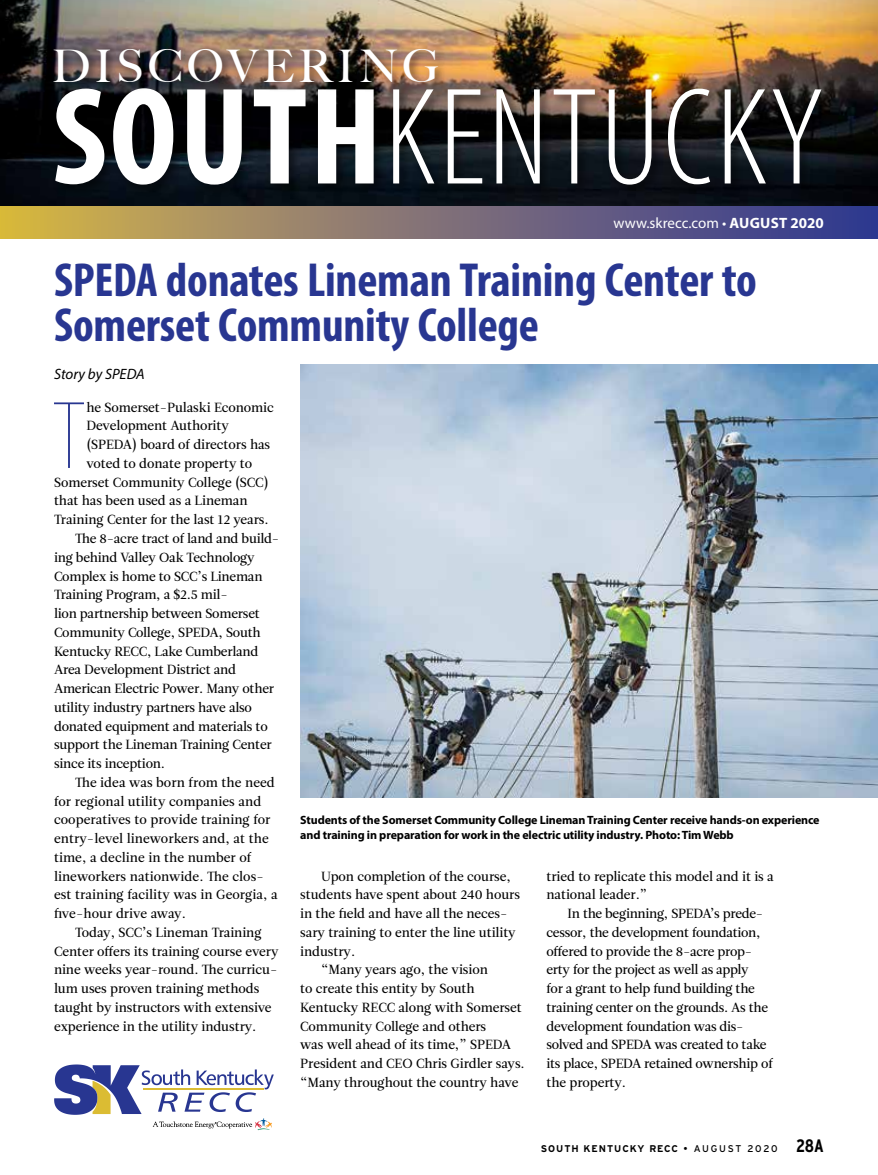
<style>
.page{position:relative;width:878px;height:1175px;background:#fff}
.page>*{position:absolute;margin:0;border:0;box-sizing:border-box;transform-origin:0 0}
.t1{font:300 condensed 139.5px "Myriad Pro";letter-spacing:.02em;color:#fff}
.t2{font:100 condensed 93.6px "Interstate";color:#283691}
.t3{font:700 condensed 48px/45px "Myriad Pro";letter-spacing:-.005em;color:#283691}
.t4{font:500 45px "Big Caslon";letter-spacing:.095em;color:#fff}
.t5{font:15px "Myriad Pro";color:#fff}
.t6{font:italic 15px "Myriad Pro";color:#000}
.t7{font:13.2px/18.8px "Leitura Roman 2";letter-spacing:-.005em;color:#000}
.t8{font:700 12px/14.4px "Myriad Pro";letter-spacing:-.01em;color:#000}
.t9{font:700 9.75px "Interstate";letter-spacing:.1em;color:#000}
.s1{font-weight:700}
.s2{font-weight:400}
.s3{font-stretch:condensed;font-size:18px}
</style>
<div class="page">
<svg style="left:54px;top:1064px;width:220px;height:66px"></svg>
<img style="left:0;top:0;width:878px;height:206px">
<div style="left:53px;top:86px;width:780px;height:111px;background:#000;opacity:.5"></div>
<div style="left:51px;top:44px;width:396px;height:49px;background:#000;opacity:.5"></div>
<svg style="left:0;top:206px;width:878px;height:33px;background:#817372"></svg>
<img style="left:300px;top:365px;width:578px;height:432px">
<h3 class="t4" style="left:52px;top:29px;width:389px">DISCOVERING</h3>
<h1 class="t1" style="left:52px;top:55px;width:773px"><span class="s1">SOUTH</span>KENTUCKY</h1>
<p class="t5" style="left:613px;top:214px;width:212px">www.skrecc.com • <span class="s1">AUGUST 2020</span></p>
<h3 class="t3" style="left:54px;top:257px;width:704px">SPEDA donates Lineman Training Center to<br>Somerset Community College</h3>
<p class="t6" style="left:54px;top:365px;width:92px">Story by SPEDA</p>
<h2 class="t2" style="left:51px;top:382px;width:37px">T</h2>
<p class="t7" style="left:86px;top:399px;width:189px">he Somerset-Pulaski Economic</p>
<p class="t7" style="left:86px;top:418px;width:144px">Development Authority</p>
<p class="t7" style="left:86px;top:437px;width:185px">(SPEDA) board of directors has</p>
<p class="t7" style="left:86px;top:456px;width:167px">voted to donate property to</p>
<p class="t7" style="left:54px;top:474px;width:216px">Somerset Community College (SCC)</p>
<p class="t7" style="left:54px;top:493px;width:195px">that has been used as a Lineman</p>
<p class="t7" style="left:54px;top:512px;width:216px">Training Center for the last 12 years.</p>
<p class="t7" style="left:75px;top:531px;width:206px">The 8-acre tract of land and build-</p>
<p class="t7" style="left:54px;top:549px;width:202px">ing behind Valley Oak Technology</p>
<p class="t7" style="left:54px;top:568px;width:210px">Complex is home to SCC’s Lineman</p>
<p class="t7" style="left:54px;top:587px;width:175px">Training Program, a $2.5 mil-</p>
<p class="t7" style="left:54px;top:606px;width:207px">lion partnership between Somerset</p>
<p class="t7" style="left:54px;top:624px;width:208px">Community College, SPEDA, South</p>
<p class="t7" style="left:54px;top:643px;width:206px">Kentucky RECC, Lake Cumberland</p>
<p class="t7" style="left:54px;top:662px;width:184px">Area Development District and</p>
<p class="t7" style="left:54px;top:681px;width:221px">American Electric Power. Many other</p>
<p class="t7" style="left:54px;top:699px;width:199px">utility industry partners have also</p>
<p class="t7" style="left:54px;top:718px;width:215px">donated equipment and materials to</p>
<p class="t7" style="left:54px;top:737px;width:219px">support the Lineman Training Center</p>
<p class="t7" style="left:54px;top:756px;width:112px">since its inception.</p>
<p class="t7" style="left:75px;top:774px;width:201px">The idea was born from the need</p>
<p class="t7" style="left:54px;top:793px;width:209px">for regional utility companies and</p>
<p class="t7" style="left:54px;top:812px;width:218px">cooperatives to provide training for</p>
<p class="t7" style="left:54px;top:831px;width:216px">entry-level lineworkers and, at the</p>
<p class="t7" style="left:54px;top:849px;width:199px">time, a decline in the number of</p>
<p class="t7" style="left:54px;top:868px;width:211px">lineworkers nationwide. The clos-</p>
<p class="t7" style="left:54px;top:887px;width:225px">est training facility was in Georgia, a</p>
<p class="t7" style="left:54px;top:906px;width:133px">five-hour drive away.</p>
<p class="t7" style="left:75px;top:924px;width:188px">Today, SCC’s Lineman Training</p>
<p class="t7" style="left:54px;top:943px;width:226px">Center offers its training course every</p>
<p class="t7" style="left:54px;top:962px;width:225px">nine weeks year-round. The curricu-</p>
<p class="t7" style="left:54px;top:981px;width:207px">lum uses proven training methods</p>
<p class="t7" style="left:54px;top:999px;width:219px">taught by instructors with extensive</p>
<p class="t7" style="left:54px;top:1018px;width:204px">experience in the utility industry.</p>
<p class="t8" style="left:300px;top:812px;width:521px">Students of the Somerset Community College Lineman Training Center receive hands-on experience and training in preparation for work in the electric utility industry. Photo: Tim Webb</p>
<p class="t7" style="left:546px;top:868px;width:229px">tried to replicate this model and it is a national leader.”</p>
<p class="t7" style="left:546px;top:906px;width:228px;text-indent:21px">In the beginning, SPEDA’s prede&shy;cessor, the development foundation, offered to provide the 8-acre prop&shy;erty for the project as well as apply<br>for a grant to help fund building the training center on the grounds. As the development foundation was dis&shy;solved and SPEDA was created to take its place, SPEDA retained ownership of the property.</p>
<p class="t7" style="left:321px;top:868px;width:191px">Upon completion of the course,</p>
<p class="t7" style="left:300px;top:887px;width:221px">students have spent about 240 hours</p>
<p class="t7" style="left:300px;top:906px;width:209px">in the field and have all the neces-</p>
<p class="t7" style="left:300px;top:924px;width:217px">sary training to enter the line utility</p>
<p class="t7" style="left:300px;top:943px;width:56px">industry.</p>
<p class="t7" style="left:321px;top:962px;width:168px">“Many years ago, the vision</p>
<p class="t7" style="left:300px;top:981px;width:176px">to create this entity by South</p>
<p class="t7" style="left:300px;top:999px;width:223px">Kentucky RECC along with Somerset</p>
<p class="t7" style="left:300px;top:1018px;width:187px">Community College and others</p>
<p class="t7" style="left:300px;top:1037px;width:212px">was well ahead of its time,” SPEDA</p>
<p class="t7" style="left:300px;top:1056px;width:226px">President and CEO Chris Girdler says.</p>
<p class="t7" style="left:300px;top:1074px;width:220px">“Many throughout the country have</p>
<p class="t9" style="left:541px;top:1143px;width:284px">SOUTH KENTUCKY RECC <span class="s2">• AUGUST 2020</span> <span class="s3">28A</span></p>
</div>
